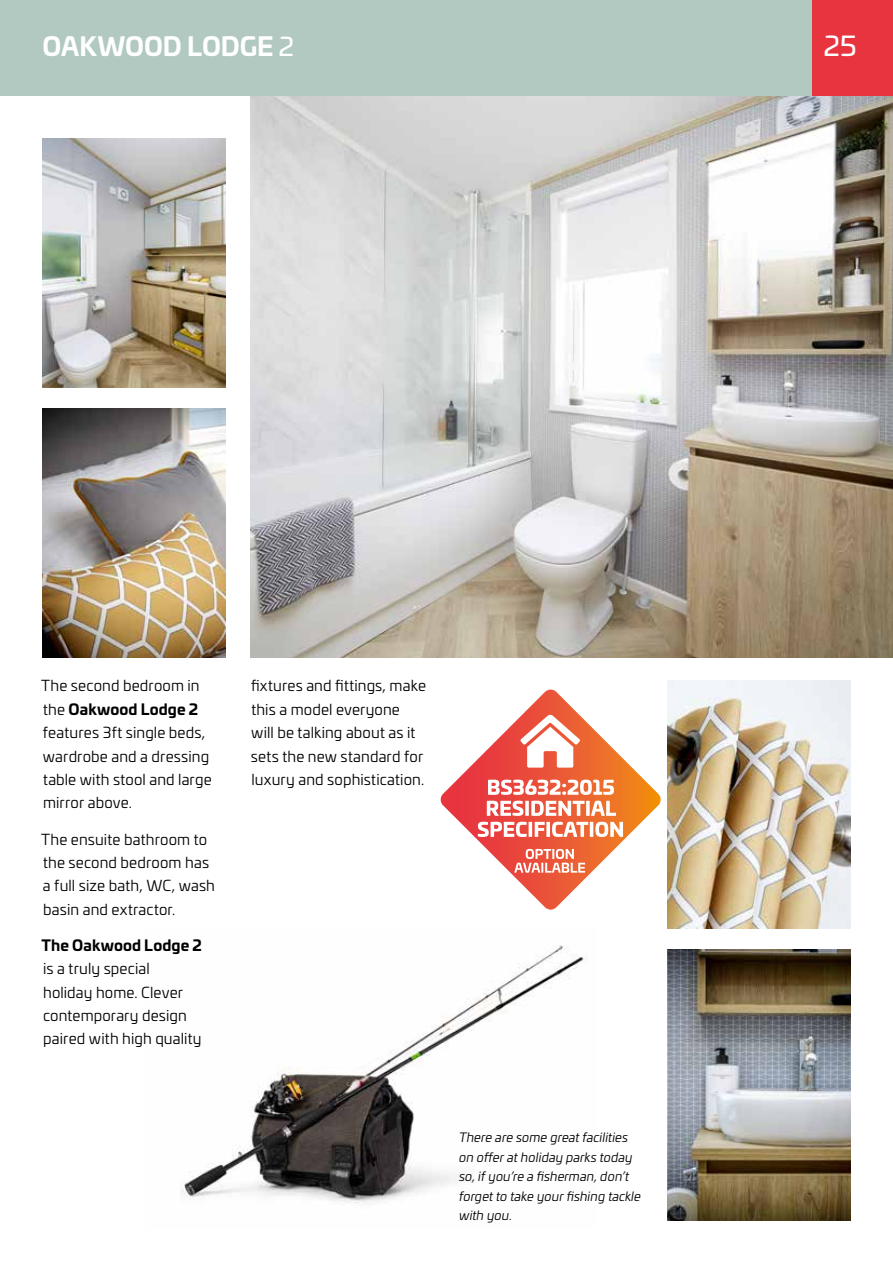
<style>
.page{position:relative;width:893px;height:1263px;background:#fff}
.page>*{position:absolute;margin:0;border:0;box-sizing:border-box;transform-origin:0 0}
.t1{font:27px "Univia Pro";color:#fff}
.t2{font:700 25.5px "Univia Pro";letter-spacing:-.005em;color:#fff}
.t3{font:15px/23.4px "Univia Pro";letter-spacing:.005em;color:#000}
.t4{font:700 15px "Univia Pro";letter-spacing:.01em;color:#000}
.t5{font:italic 12.75px/19.5px "Univia Pro";letter-spacing:.01em;color:#000}
.s1{font-weight:400}
.s2{font-weight:700}
</style>
<div class="page">
<img style="left:251px;top:96px;width:642px;height:562px">
<img style="left:668px;top:681px;width:182px;height:247px">
<img style="left:668px;top:950px;width:182px;height:270px">
<img style="left:43px;top:409px;width:182px;height:249px">
<img style="left:43px;top:138px;width:182px;height:249px">
<img style="left:181px;top:945px;width:406px;height:259px">
<svg style="left:440px;top:689px;width:221px;height:221px"></svg>
<svg style="left:514px;top:849px;width:71px;height:24px"></svg>
<svg style="left:488px;top:780px;width:126px;height:15px"></svg>
<svg style="left:487px;top:801px;width:36px;height:15px"></svg>
<svg style="left:525px;top:801px;width:4px;height:15px"></svg>
<svg style="left:531px;top:801px;width:54px;height:15px"></svg>
<svg style="left:586px;top:801px;width:4px;height:15px"></svg>
<svg style="left:591px;top:801px;width:25px;height:15px"></svg>
<svg style="left:478px;top:822px;width:49px;height:15px"></svg>
<hr style="left:529px;top:822px;width:3px;height:15px;background:#fff">
<svg style="left:535px;top:822px;width:10px;height:15px"></svg>
<svg style="left:546px;top:822px;width:4px;height:15px"></svg>
<svg style="left:552px;top:822px;width:36px;height:15px"></svg>
<hr style="left:590px;top:822px;width:3px;height:15px;background:#fff">
<svg style="left:595px;top:822px;width:28px;height:15px"></svg>
<svg style="left:520px;top:715px;width:60px;height:53px"></svg>
<div style="left:0;top:0;width:893px;height:96px;background:#b1c9c0"></div>
<div style="left:812px;top:0;width:81px;height:96px;background:#e7343f"></div>
<h2 class="t2" style="left:43px;top:26px;width:253px">OAKWOOD LODGE <span class="s1">2</span></h2>
<h1 class="t1" style="left:824px;top:25px;width:34px">25</h1>
<p class="t3" style="left:41px;top:673px;width:172px">The second bedroom in the <span class="s2">Oakwood Lodge 2 </span>features 3ft single beds, wardrobe and a dressing table with stool and large mirror above.</p>
<p class="t3" style="left:41px;top:827px;width:175px">The ensuite bathroom to the second bedroom has a full size bath, WC, wash basin and extractor.</p>
<p class="t4" style="left:41px;top:933px;width:162px">The Oakwood Lodge 2</p>
<p class="t3" style="left:43px;top:956px;width:160px">is a truly special holiday home. Clever contemporary design paired with high quality</p>
<p class="t3" style="left:251px;top:673px;width:177px">fixtures and fittings, make this a model everyone<br>will be talking about as it sets the new standard for luxury and sophistication.</p>
<p class="t5" style="left:459px;top:1127px;width:183px">There are some great facilities on offer at holiday parks today so, if you’re a fisherman, don’t forget to take your fishing tackle with you.</p>
</div>
